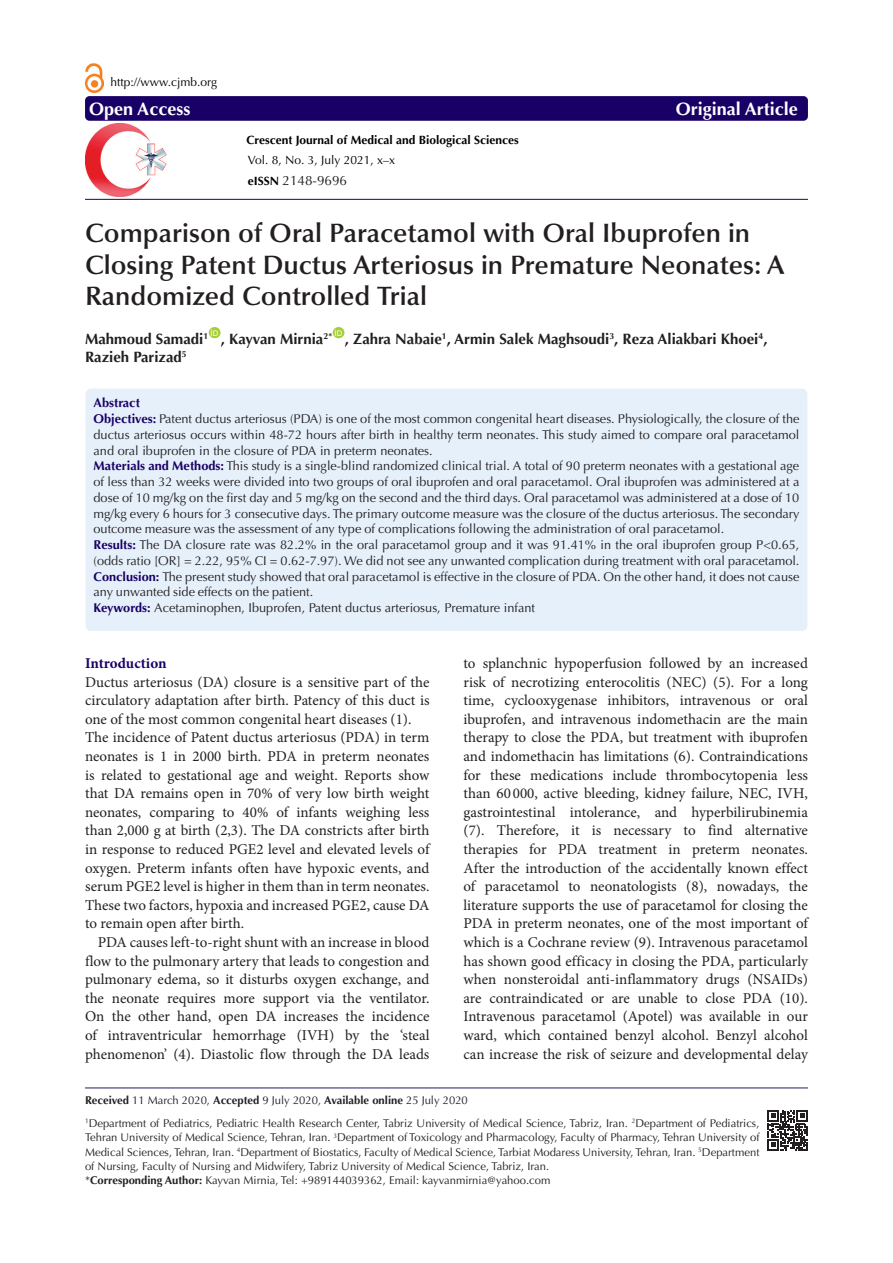
<style>
.page{position:relative;width:893px;height:1263px;background:#fff}
.page>*{position:absolute;margin:0;border:0;box-sizing:border-box;transform-origin:0 0}
.Pa3{font:600 26.7px/31.5px "Optima LT Std";color:#231f20}
.t1{font:700 18px "Optima LT Std";color:#fff}
.t2{font:15px/18.6px "Minion Pro";color:#231f20;text-align:justify}
.t3{font:700 15px "Optima LT Std";color:#231f20}
.t4{font:700 15px "Minion Pro";letter-spacing:-.005em;color:#190066}
.t5{font:13.5px "Optima LT Std";color:#231f20}
.t6{font:12.75px/15.8px "Optima LT Std";color:#231f20;text-align:justify}
.t7{font:700 12.75px "Optima LT Std";color:#190066}
.t8{font:700 12px "Optima LT Std";color:#000}
.t9{font:12px "Optima LT Std";color:#000}
.t10{font:11.25px/14.2px "Optima LT Std";color:#231f20;text-align:justify}
.t11{font:7.8px "Arial";color:#fff}
.s1{font-weight:700;font-size:12px;color:#000}
.s2{font-weight:700;color:#190066}
.s3{font-weight:700}
</style>
<div class="page">
<div style="left:85px;top:388px;width:723px;height:243px;background:#e6f0fa;border-radius:6px"></div>
<div style="left:85px;top:388px;width:723px;height:243px;border:1px solid #fff;border-radius:6px"></div>
<div style="left:209px;top:327px;width:12px;height:11px;background:#a6ce39;border-radius:50%"></div>
<div style="left:333px;top:327px;width:11px;height:11px;background:#a6ce39;border-radius:50%"></div>
<div style="left:85px;top:96px;width:723px;height:25px;background:#190066;border-radius:4px"></div>
<hr style="left:85px;top:199px;width:723px;height:1px;background:#190066">
<hr style="left:85px;top:1087px;width:723px;height:1px;background:#261d5c">
<img style="left:85px;top:63px;width:19px;height:30px">
<img style="left:85px;top:124px;width:82px;height:72px">
<svg style="left:768px;top:1110px;width:40px;height:40px"></svg>
<p class="t9" style="left:111px;top:75px;width:108px">http://www.cjmb.org</p>
<p class="t1" style="left:89px;top:98px;width:103px">Open Access</p>
<p class="t1" style="left:676px;top:98px;width:124px">Original Article</p>
<p class="t8" style="left:247px;top:132px;width:274px">Crescent Journal of Medical and Biological Sciences</p>
<p class="t9" style="left:248px;top:153px;width:149px">Vol. 8, No. 3, July 2021, x–x</p>
<p class="t5" style="left:248px;top:172px;width:101px"><span class="s1">eISSN</span> 2148-9696</p>
<p class="Pa3" style="left:85px;top:218px;width:701px">Comparison of Oral Paracetamol with Oral Ibuprofen in<br>Closing Patent Ductus Arteriosus in Premature Neonates: A<br>Randomized Controlled Trial</p>
<p class="t3" style="left:85px;top:330px;width:125px">Mahmoud Samadi<sup>1</sup></p>
<p class="t11" style="left:211px;top:328px;width:9px">ID</p>
<p class="t3" style="left:221px;top:330px;width:113px">, Kayvan Mirnia<sup>2*</sup></p>
<p class="t11" style="left:335px;top:328px;width:9px">ID</p>
<p class="t3" style="left:345px;top:330px;width:424px">, Zahra Nabaie<sup>1</sup>, Armin Salek Maghsoudi<sup>3</sup>, Reza Aliakbari Khoei<sup>4</sup>,</p>
<p class="t3" style="left:85px;top:348px;width:103px">Razieh Parizad<sup>5</sup></p>
<p class="t7" style="left:94px;top:396px;width:48px">Abstract</p>
<p class="t6" style="left:94px;top:411px;width:707px"><span class="s2">Objectives:</span> Patent ductus arteriosus (PDA) is one of the most common congenital heart diseases. Physiologically, the closure of the ductus arteriosus occurs within 48-72 hours after birth in healthy term neonates. This study aimed to compare oral paracetamol and oral ibuprofen in the closure of PDA in preterm neonates.</p>
<p class="t6" style="left:94px;top:458px;width:707px"><span class="s2">Materials and Methods:</span> This study is a single-blind randomized clinical trial. A total of 90 preterm neonates with a gestational age of less than 32 weeks were divided into two groups of oral ibuprofen and oral paracetamol. Oral ibuprofen was administered at a dose of 10 mg/kg on the first day and 5 mg/kg on the second and the third days. Oral paracetamol was administered at a dose of 10 mg/kg every 6 hours for 3 consecutive days. The primary outcome measure was the closure of the ductus arteriosus. The secondary outcome measure was the assessment of any type of complications following the administration of oral paracetamol.</p>
<p class="t6" style="left:94px;top:537px;width:707px"><span class="s2">Results:</span> The DA closure rate was 82.2% in the oral paracetamol group and it was 91.41% in the oral ibuprofen group P&lt;0.65, (odds ratio [OR] = 2.22, 95% CI = 0.62-7.97). We did not see any unwanted complication during treatment with oral paracetamol.</p>
<p class="t6" style="left:94px;top:569px;width:707px"><span class="s2">Conclusion:</span> The present study showed that oral paracetamol is effective in the closure of PDA. On the other hand, it does not cause any unwanted side effects on the patient.</p>
<p class="t6" style="left:94px;top:600px;width:443px"><span class="s2">Keywords:</span> Acetaminophen, Ibuprofen, Patent ductus arteriosus, Premature infant</p>
<p class="t4" style="left:85px;top:652px;width:83px">Introduction</p>
<p class="t2" style="left:85px;top:672px;width:346px">Ductus arteriosus (DA) closure is a sensitive part of the circulatory adaptation after birth. Patency of this duct is one of the most common congenital heart diseases (1).</p>
<p class="t2" style="left:85px;top:728px;width:346px">The incidence of Patent ductus arteriosus (PDA) in term neonates is 1 in 2000 birth. PDA in preterm neonates is related to gestational age and weight. Reports show that DA remains open in 70% of very low birth weight neonates, comparing to 40% of infants weighing less than 2,000 g at birth (2,3). The DA constricts after birth in response to reduced PGE2 level and elevated levels of oxygen. Preterm infants often have hypoxic events, and serum PGE2 level is higher in them than in term neonates.<br>These two factors, hypoxia and increased PGE2, cause DA to remain open after birth.</p>
<p class="t2" style="left:85px;top:933px;width:346px;text-indent:13px">PDA causes left-to-right shunt with an increase in blood flow to the pulmonary artery that leads to congestion and pulmonary edema, so it disturbs oxygen exchange, and the neonate requires more support via the ventilator.<br>On the other hand, open DA increases the incidence of intraventricular hemorrhage (IVH) by the ‘steal phenomenon’ (4). Diastolic flow through the DA leads</p>
<p class="t2" style="left:463px;top:654px;width:346px">to splanchnic hypoperfusion followed by an increased risk of necrotizing enterocolitis (NEC) (5). For a long time, cyclooxygenase inhibitors, intravenous or oral ibuprofen, and intravenous indomethacin are the main therapy to close the PDA, but treatment with ibuprofen and indomethacin has limitations (6). Contraindications for these medications include thrombocytopenia less than 60 000, active bleeding, kidney failure, NEC, IVH, gastrointestinal intolerance, and hyperbilirubinemia (7). Therefore, it is necessary to find alternative therapies for PDA treatment in preterm neonates.<br>After the introduction of the accidentally known effect of paracetamol to neonatologists (8), nowadays, the literature supports the use of paracetamol for closing the PDA in preterm neonates, one of the most important of which is a Cochrane review (9). Intravenous paracetamol has shown good efficacy in closing the PDA, particularly when nonsteroidal anti-inflammatory drugs (NSAIDs) are contraindicated or are unable to close PDA (10).<br>Intravenous paracetamol (Apotel) was available in our ward, which contained benzyl alcohol. Benzyl alcohol can increase the risk of seizure and developmental delay</p>
<p class="t10" style="left:85px;top:1093px;width:384px"><span class="s3">Received</span> 11 March 2020, <span class="s3">Accepted</span> 9 July 2020, <span class="s3">Available online</span> 25 July 2020</p>
<p class="t10" style="left:85px;top:1116px;width:676px"><sup>1</sup>Department of Pediatrics, Pediatric Health Research Center, Tabriz University of Medical Science, Tabriz, Iran. <sup>2</sup>Department of Pediatrics, Tehran University of Medical Science, Tehran, Iran. <sup>3</sup>Department of Toxicology and Pharmacology, Faculty of Pharmacy, Tehran University of Medical Sciences, Tehran, Iran. <sup>4</sup>Department of Biostatics, Faculty of Medical Science, Tarbiat Modaress University, Tehran, Iran. <sup>5</sup>Department of Nursing, Faculty of Nursing and Midwifery, Tabriz University of Medical Science, Tabriz, Iran.</p>
<p class="t10" style="left:85px;top:1173px;width:467px">*<span class="s3">Corresponding Author:</span> Kayvan Mirnia, Tel: +989144039362, Email: kayvanmirnia@yahoo.com</p>
</div>
